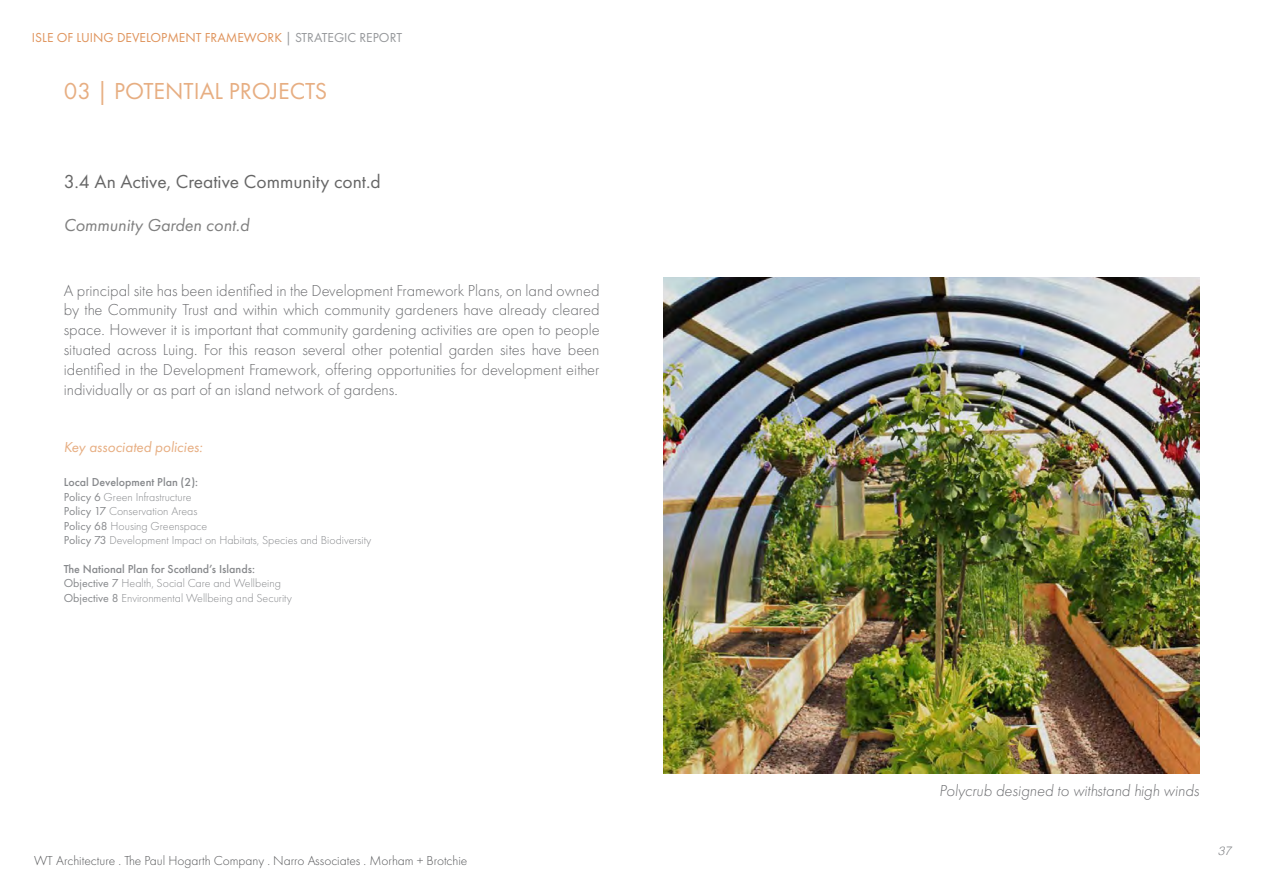
<style>
.page{position:relative;width:1263px;height:893px;background:#fff}
.page>*{position:absolute;margin:0;border:0;box-sizing:border-box;transform-origin:0 0}
.t1{font:24px "Futura PT";color:#e7ae82}
.TITLE_CONT_D{font:19.5px "Futura PT";color:#666}
.sd_tnoc_eltitbu{font:italic 18px "Futura PT";color:#808080}
.MAIN_BODY_grey{font:300 16.5px/19.8px "Futura PT";color:#6c6d70;text-align:justify}
.MAIN_BODY_quotes{font:italic 300 16.5px "Futura PT";color:#6c6d70}
.key_associated_polic{font:italic 15px "Futura PT";color:#e7ae82}
.t2{font:300 13.5px "Futura PT";color:#57585a}
.t3{font:13.5px "Futura PT";color:#df935b}
.MAIN_BODY_grey-2{font:300 12px "Futura PT";color:#87898c}
.dev_plans_local_and{font:500 12px "Futura PT";color:#87898c}
.t4{font:italic 300 12px "Helvetica";color:#87898c}
.s1{color:#95979a}
.s2{font-weight:400}
</style>
<div class="page">
<img style="left:663px;top:277px;width:536px;height:497px">
<p class="t3" style="left:32px;top:30px;width:372px">ISLE OF LUING DEVELOPMENT FRAMEWORK <span class="s1">| STRATEGIC REPORT</span></p>
<p class="t1" style="left:64px;top:76px;width:265px">03 | POTENTIAL PROJECTS</p>
<p class="TITLE_CONT_D" style="left:64px;top:169px;width:318px">3.4 An Active, Creative Community cont.d</p>
<p class="sd_tnoc_eltitbu" style="left:64px;top:214px;width:187px">Community Garden cont.d</p>
<p class="MAIN_BODY_grey" style="left:64px;top:280px;width:537px">A principal site has been identified in the Development Framework Plans, on land owned by the Community Trust and within which community gardeners have already cleared space. However it is important that community gardening activities are open to people situated across Luing. For this reason several other potential garden sites have been identified in the Development Framework, offering opportunities for development either individually or as part of an island network of gardens.</p>
<p class="key_associated_polic" style="left:64px;top:438px;width:140px">Key associated policies:</p>
<p class="dev_plans_local_and" style="left:64px;top:475px;width:136px">Local Development Plan (2):</p>
<p class="MAIN_BODY_grey-2" style="left:64px;top:490px;width:129px"><span class="s2">Policy 6</span> Green Infrastructure</p>
<p class="MAIN_BODY_grey-2" style="left:64px;top:504px;width:135px"><span class="s2">Policy 17</span> Conservation Areas</p>
<p class="MAIN_BODY_grey-2" style="left:64px;top:519px;width:145px"><span class="s2">Policy 68</span> Housing Greenspace</p>
<p class="MAIN_BODY_grey-2" style="left:64px;top:533px;width:309px"><span class="s2">Policy 73</span> Development Impact on Habitats, Species and Biodiversity</p>
<p class="dev_plans_local_and" style="left:64px;top:562px;width:193px">The National Plan for Scotland’s Islands:</p>
<p class="MAIN_BODY_grey-2" style="left:64px;top:576px;width:219px"><span class="s2">Objective 7</span> Health, Social Care and Wellbeing</p>
<p class="MAIN_BODY_grey-2" style="left:64px;top:591px;width:230px"><span class="s2">Objective 8</span> Environmental Wellbeing and Security</p>
<p class="t2" style="left:34px;top:853px;width:435px">WT Architecture . The Paul Hogarth Company . Narro Associates . Morham + Brotchie</p>
<p class="MAIN_BODY_quotes" style="left:939px;top:781px;width:261px">Polycrub designed to withstand high winds</p>
<p class="t4" style="left:1218px;top:841px;width:15px">37</p>
</div>
